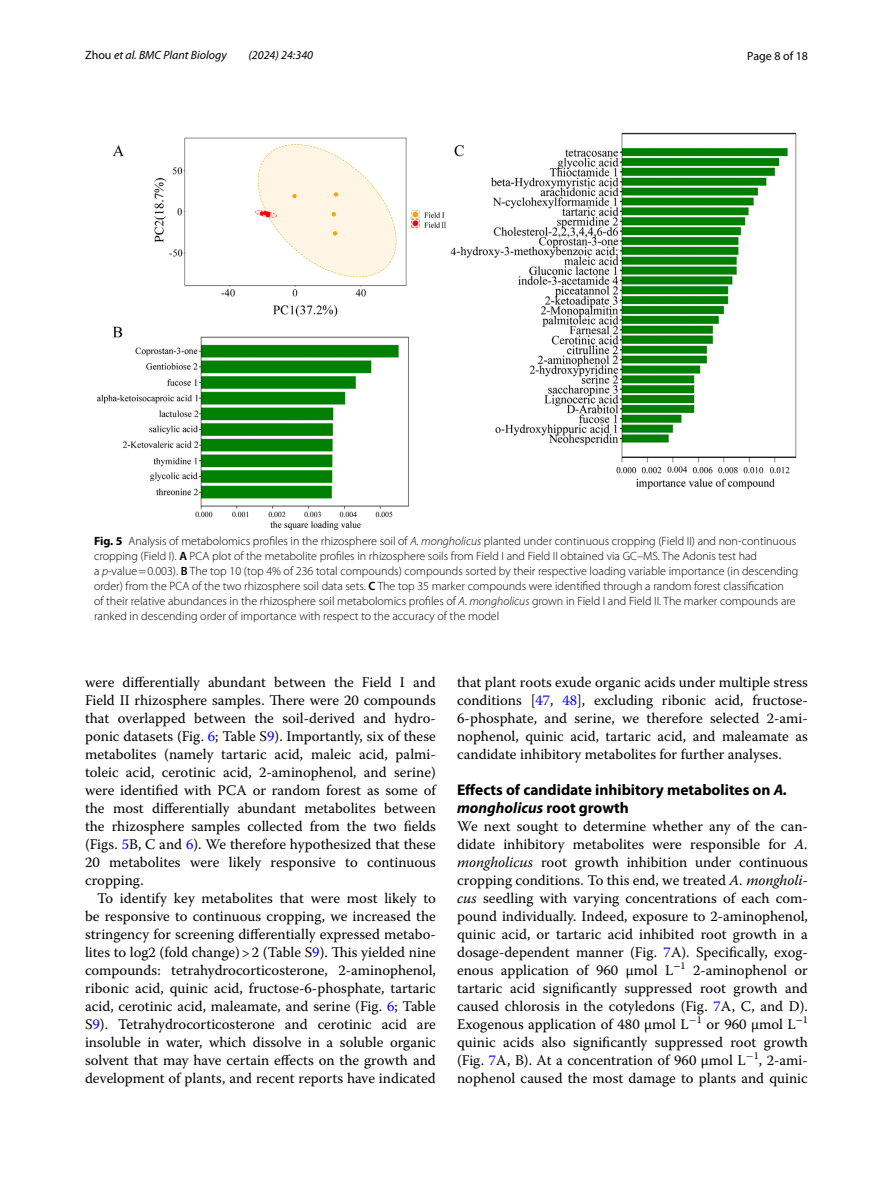
<style>
.page{position:relative;width:893px;height:1187px;background:#fff}
.page>*{position:absolute;margin:0;border:0;box-sizing:border-box;transform-origin:0 0}
.t1{font:700 15.45px/18px "Myriad Pro";color:#000}
.t2{font:14.7px/18px "Warnock Pro";color:#000;text-align:justify}
.t3{font:300 12px/15px "Myriad Pro";color:#000}
.t4{font:italic 12px "Myriad Pro";color:#000}
.t5{font:12px "Myriad Pro";color:#000}
.s1{font-style:normal}
.s2{font-weight:700}
.s3{font-style:italic}
.s4{font-weight:600}
.s5{color:#00f}
</style>
<div class="page">
<img style="left:97px;top:133px;width:700px;height:397px">
<p class="t4" style="left:85px;top:48px;width:143px"><span class="s1">Zhou</span> et al. BMC Plant Biology</p>
<p class="t4" style="left:248px;top:48px;width:66px">(2024) 24:340</p>
<p class="t5" style="left:747px;top:48px;width:62px">Page 8 of 18</p>
<p class="t3" style="left:94px;top:534px;width:706px"><span class="s2">Fig. 5</span> Analysis of metabolomics profiles in the rhizosphere soil of <span class="s3">A. mongholicus</span> planted under continuous cropping (Field II) and non-continuous cropping (Field I). <span class="s4">A</span> PCA plot of the metabolite profiles in rhizosphere soils from Field I and Field II obtained via GC–MS. The Adonis test had<br>a <span class="s3">p</span>-value=0.003). <span class="s4">B</span> The top 10 (top 4% of 236 total compounds) compounds sorted by their respective loading variable importance (in descending order) from the PCA of the two rhizosphere soil data sets. <span class="s4">C</span> The top 35 marker compounds were identified through a random forest classification<br>of their relative abundances in the rhizosphere soil metabolomics profiles of <span class="s3">A. mongholicus</span> grown in Field I and Field II. The marker compounds are ranked in descending order of importance with respect to the accuracy of the model</p>
<p class="t2" style="left:85px;top:672px;width:352px">were differentially abundant between the Field I and Field II rhizosphere samples. There were 20 compounds that overlapped between the soil-derived and hydro&shy;ponic datasets (Fig. <span class="s5">6</span>; Table S<span class="s5">9</span>). Importantly, six of these metabolites (namely tartaric acid, maleic acid, palmi&shy;toleic acid, cerotinic acid, 2-aminophenol, and serine) were identified with PCA or random forest as some of the most differentially abundant metabolites between the rhizosphere samples collected from the two fields (Figs. <span class="s5">5</span>B, C and <span class="s5">6</span>). We therefore hypothesized that these 20 metabolites were likely responsive to continuous cropping.</p>
<p class="t2" style="left:85px;top:888px;width:352px;text-indent:12px">To identify key metabolites that were most likely to be responsive to continuous cropping, we increased the stringency for screening differentially expressed metabo&shy;lites to log2 (fold change)&gt;2 (Table S<span class="s5">9</span>). This yielded nine compounds: tetrahydrocorticosterone, 2-aminophenol, ribonic acid, quinic acid, fructose-6-phosphate, tartaric acid, cerotinic acid, maleamate, and serine (Fig. <span class="s5">6</span>; Table S<span class="s5">9</span>). Tetrahydrocorticosterone and cerotinic acid are insoluble in water, which dissolve in a soluble organic solvent that may have certain effects on the growth and development of plants, and recent reports have indicated</p>
<p class="t2" style="left:457px;top:672px;width:352px">that plant roots exude organic acids under multiple stress conditions [<span class="s5">47</span>, <span class="s5">48</span>], excluding ribonic acid, fructose-6-phosphate, and serine, we therefore selected 2-ami&shy;nophenol, quinic acid, tartaric acid, and maleamate as candidate inhibitory metabolites for further analyses.</p>
<p class="t1" style="left:457px;top:779px;width:332px">Effects of candidate inhibitory metabolites on <span class="s3">A. mongholicus</span> root growth</p>
<p class="t2" style="left:457px;top:816px;width:352px">We next sought to determine whether any of the can&shy;didate inhibitory metabolites were responsible for <span class="s3">A. mongholicus</span> root growth inhibition under continuous cropping conditions. To this end, we treated <span class="s3">A. mongholi&shy;cus</span> seedling with varying concentrations of each com&shy;pound individually. Indeed, exposure to 2-aminophenol, quinic acid, or tartaric acid inhibited root growth in a dosage-dependent manner (Fig. <span class="s5">7</span>A). Specifically, exog&shy;enous application of 960 µmol L<sup>−</sup><sup>1</sup> 2-aminophenol or tartaric acid significantly suppressed root growth and caused chlorosis in the cotyledons (Fig. <span class="s5">7</span>A, C, and D).<br>Exogenous application of 480 µmol L<sup>−</sup><sup>1</sup> or 960 µmol L<sup>−</sup><sup>1 </sup>quinic acids also significantly suppressed root growth (Fig. <span class="s5">7</span>A, B). At a concentration of 960 µmol L<sup>−</sup><sup>1</sup>, 2-ami&shy;nophenol caused the most damage to plants and quinic</p>
</div>
